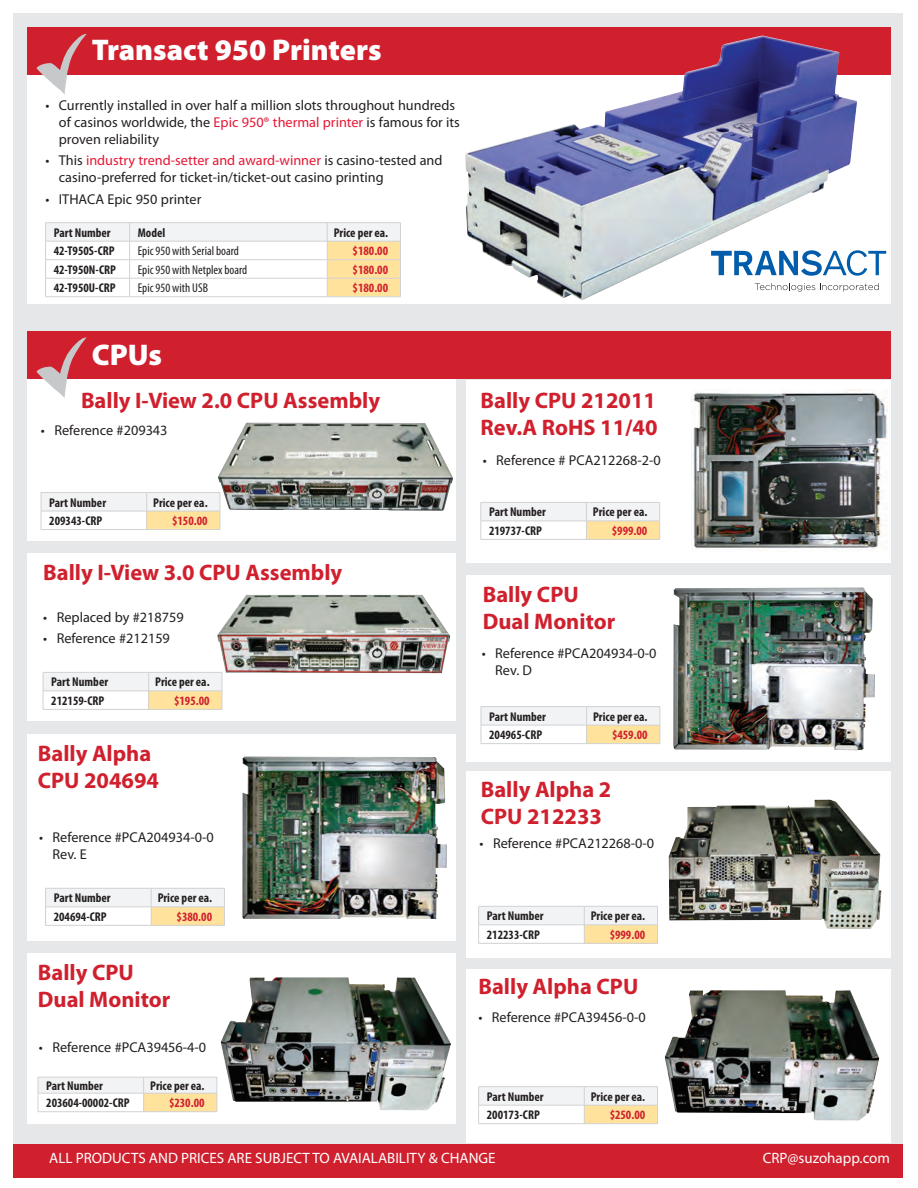
<style>
.page{position:relative;width:918px;height:1188px;background:#fff}
.page>*{position:absolute;margin:0;border:0;box-sizing:border-box;transform-origin:0 0}
.t1{font:900 30px "Myriad Pro";color:#fff}
.t2{font:700 22.5px/27px "Myriad Pro";color:#d0202e}
.t3{font:15px "Myriad Pro";color:#fff}
.t4{font:14.25px/17.1px "Myriad Pro";color:#231f20}
.Part_number_descript{font:700 condensed 12.75px "Myriad Pro";color:#231f20}
.Part_number{font:700 condensed 12.75px "Myriad Pro";color:#231f20}
.Description-full__re{font:700 condensed 12.75px "Myriad Pro";color:#d0202e}
.Description-full__re-2{font:condensed 12.75px "Myriad Pro";color:#231f20}
.s1{color:#e51836}
</style>
<div class="page">
<div style="left:14px;top:14px;width:889px;height:1130px;background:#e6e7e9"></div>
<div style="left:14px;top:1144px;width:889px;height:33px;background:#d0202e"></div>
<div style="left:27px;top:27px;width:864px;height:276px;background:#fff"></div>
<div style="left:27px;top:379px;width:429px;height:162px;background:#fff"></div>
<div style="left:27px;top:27px;width:864px;height:48px;background:#d0202e"></div>
<img style="left:465px;top:36px;width:392px;height:264px">
<div style="left:466px;top:575px;width:425px;height:186px;background:#fff"></div>
<div style="left:27px;top:734px;width:429px;height:206px;background:#fff"></div>
<div style="left:466px;top:771px;width:425px;height:187px;background:#fff"></div>
<div style="left:27px;top:953px;width:429px;height:171px;background:#fff"></div>
<div style="left:466px;top:969px;width:425px;height:173px;background:#fff"></div>
<div style="left:27px;top:332px;width:864px;height:47px;background:#d0202e"></div>
<svg style="left:37px;top:34px;width:50px;height:60px"></svg>
<svg style="left:37px;top:338px;width:49px;height:60px"></svg>
<hr style="left:45px;top:222px;width:85px;height:1px;background:#d1d2d4">
<hr style="left:130px;top:222px;width:197px;height:1px;background:#d1d2d4">
<hr style="left:327px;top:222px;width:74px;height:1px;background:#d1d2d4">
<svg style="left:45px;top:223px;width:356px;height:73px"></svg>
<hr style="left:45px;top:296px;width:85px;height:1px;background:#d1d2d4">
<hr style="left:130px;top:296px;width:197px;height:1px;background:#d1d2d4">
<hr style="left:327px;top:296px;width:74px;height:1px;background:#d1d2d4">
<hr style="left:41px;top:492px;width:106px;height:1px;background:#d1d2d4">
<hr style="left:147px;top:492px;width:73px;height:1px;background:#d1d2d4">
<svg style="left:41px;top:493px;width:180px;height:36px"></svg>
<hr style="left:41px;top:529px;width:106px;height:1px;background:#d1d2d4">
<hr style="left:147px;top:529px;width:73px;height:1px;background:#d1d2d4">
<img style="left:218px;top:423px;width:235px;height:88px">
<hr style="left:481px;top:706px;width:106px;height:1px;background:#d1d2d4">
<hr style="left:587px;top:706px;width:73px;height:1px;background:#d1d2d4">
<svg style="left:481px;top:707px;width:180px;height:36px"></svg>
<hr style="left:481px;top:743px;width:106px;height:1px;background:#d1d2d4">
<hr style="left:587px;top:743px;width:73px;height:1px;background:#d1d2d4">
<img style="left:673px;top:588px;width:202px;height:162px">
<svg style="left:45px;top:888px;width:180px;height:37px"></svg>
<hr style="left:45px;top:925px;width:106px;height:1px;background:#d1d2d4">
<hr style="left:151px;top:925px;width:74px;height:1px;background:#d1d2d4">
<svg style="left:478px;top:906px;width:180px;height:37px"></svg>
<hr style="left:478px;top:943px;width:106px;height:1px;background:#d1d2d4">
<hr style="left:584px;top:943px;width:74px;height:1px;background:#d1d2d4">
<svg style="left:38px;top:1077px;width:180px;height:35px"></svg>
<hr style="left:38px;top:1111px;width:106px;height:1px;background:#d1d2d4">
<hr style="left:144px;top:1111px;width:73px;height:1px;background:#d1d2d4">
<hr style="left:478px;top:1086px;width:106px;height:1px;background:#d1d2d4">
<hr style="left:584px;top:1086px;width:74px;height:1px;background:#d1d2d4">
<svg style="left:478px;top:1087px;width:180px;height:36px"></svg>
<hr style="left:478px;top:1123px;width:106px;height:1px;background:#d1d2d4">
<hr style="left:584px;top:1123px;width:74px;height:1px;background:#d1d2d4">
<svg style="left:711px;top:250px;width:175px;height:26px"></svg>
<svg style="left:755px;top:283px;width:124px;height:9px"></svg>
<div style="left:467px;top:380px;width:424px;height:183px;background:#fff"></div>
<svg style="left:481px;top:502px;width:179px;height:37px"></svg>
<hr style="left:481px;top:539px;width:105px;height:1px;background:#d1d2d4">
<hr style="left:586px;top:539px;width:74px;height:1px;background:#d1d2d4">
<img style="left:691px;top:390px;width:196px;height:160px">
<img style="left:242px;top:756px;width:205px;height:163px">
<img style="left:221px;top:977px;width:230px;height:133px">
<img style="left:665px;top:990px;width:214px;height:131px">
<div style="left:27px;top:554px;width:429px;height:167px;background:#fff"></div>
<svg style="left:43px;top:672px;width:180px;height:37px"></svg>
<hr style="left:43px;top:709px;width:106px;height:1px;background:#d1d2d4">
<hr style="left:149px;top:709px;width:73px;height:1px;background:#d1d2d4">
<img style="left:217px;top:595px;width:233px;height:78px">
<img style="left:669px;top:800px;width:212px;height:129px">
<p class="t1" style="left:92px;top:33px;width:291px">Transact 950 Printers</p>
<p class="t4" style="left:59px;top:96px;width:403px;text-indent:-14px">• Currently installed in over half a million slots throughout hundreds of casinos worldwide, the <span class="s1">Epic 950® thermal printer</span> is famous for its proven reliability</p>
<p class="t4" style="left:59px;top:152px;width:385px;text-indent:-14px">• This <span class="s1">industry trend-setter and award-winner</span> is casino-tested and casino-preferred for ticket-in/ticket-out casino printing</p>
<p class="t4" style="left:45px;top:190px;width:158px">• ITHACA Epic 950 printer</p>
<p class="Part_number_descript" style="left:54px;top:224px;width:58px">Part Number</p>
<p class="Part_number_descript" style="left:138px;top:224px;width:29px">Model</p>
<p class="Part_number" style="left:334px;top:224px;width:56px">Price per ea.</p>
<p class="Part_number_descript" style="left:54px;top:243px;width:62px">42-T950S-CRP</p>
<p class="Description-full__re-2" style="left:138px;top:243px;width:103px">Epic 950 with Serial board</p>
<p class="Description-full__re" style="left:353px;top:243px;width:37px">$180.00</p>
<p class="Part_number_descript" style="left:54px;top:262px;width:64px">42-T950N-CRP</p>
<p class="Description-full__re-2" style="left:138px;top:262px;width:111px">Epic 950 with Netplex board</p>
<p class="Description-full__re" style="left:353px;top:262px;width:37px">$180.00</p>
<p class="Part_number_descript" style="left:54px;top:280px;width:63px">42-T950U-CRP</p>
<p class="Description-full__re-2" style="left:138px;top:280px;width:72px">Epic 950 with USB</p>
<p class="Description-full__re" style="left:353px;top:280px;width:37px">$180.00</p>
<p class="t1" style="left:92px;top:338px;width:72px">CPUs</p>
<p class="t2" style="left:81px;top:387px;width:301px">Bally I-View 2.0 CPU Assembly</p>
<p class="t4" style="left:41px;top:422px;width:128px">• Reference #209343</p>
<p class="Part_number_descript" style="left:49px;top:494px;width:58px">Part Number</p>
<p class="Part_number" style="left:153px;top:494px;width:56px">Price per ea.</p>
<p class="Part_number_descript" style="left:49px;top:513px;width:54px">209343-CRP</p>
<p class="Description-full__re" style="left:172px;top:513px;width:37px">$150.00</p>
<p class="t2" style="left:43px;top:558px;width:301px">Bally I-View 3.0 CPU Assembly</p>
<p class="t4" style="left:43px;top:608px;width:142px">• Replaced by #218759</p>
<p class="t4" style="left:43px;top:630px;width:128px">• Reference #212159</p>
<p class="Part_number_descript" style="left:51px;top:674px;width:58px">Part Number</p>
<p class="Part_number" style="left:155px;top:674px;width:56px">Price per ea.</p>
<p class="Part_number_descript" style="left:51px;top:693px;width:54px">212159-CRP</p>
<p class="Description-full__re" style="left:174px;top:693px;width:37px">$195.00</p>
<p class="t2" style="left:38px;top:739px;width:123px">Bally Alpha<br>CPU 204694</p>
<p class="t4" style="left:52px;top:829px;width:163px;text-indent:-14px">• Reference #PCA204934-0-0<br>Rev. E</p>
<p class="Part_number_descript" style="left:54px;top:890px;width:58px">Part Number</p>
<p class="Part_number" style="left:158px;top:890px;width:56px">Price per ea.</p>
<p class="Part_number_descript" style="left:54px;top:909px;width:54px">204694-CRP</p>
<p class="Description-full__re" style="left:177px;top:909px;width:37px">$380.00</p>
<p class="t2" style="left:38px;top:958px;width:98px">Bally CPU</p>
<p class="t2" style="left:38px;top:985px;width:134px">Dual Monitor</p>
<p class="t4" style="left:39px;top:1038px;width:169px">• Reference #PCA39456-4-0</p>
<p class="Part_number_descript" style="left:46px;top:1078px;width:58px">Part Number</p>
<p class="Part_number" style="left:150px;top:1078px;width:56px">Price per ea.</p>
<p class="Part_number_descript" style="left:46px;top:1095px;width:85px">203604-00002-CRP</p>
<p class="Description-full__re" style="left:169px;top:1095px;width:37px">$230.00</p>
<p class="t2" style="left:481px;top:386px;width:179px">Bally CPU 212011<br>Rev.A RoHS 11/40</p>
<p class="t4" style="left:483px;top:452px;width:180px">• Reference # PCA212268-2-0</p>
<p class="Part_number_descript" style="left:489px;top:504px;width:58px">Part Number</p>
<p class="Part_number" style="left:593px;top:504px;width:56px">Price per ea.</p>
<p class="Part_number_descript" style="left:489px;top:523px;width:54px">219737-CRP</p>
<p class="Description-full__re" style="left:612px;top:523px;width:37px">$999.00</p>
<p class="t2" style="left:483px;top:580px;width:98px">Bally CPU</p>
<p class="t2" style="left:483px;top:607px;width:134px">Dual Monitor</p>
<p class="t4" style="left:495px;top:644px;width:163px;text-indent:-14px">• Reference #PCA204934-0-0<br>Rev. D</p>
<p class="Part_number_descript" style="left:489px;top:708px;width:58px">Part Number</p>
<p class="Part_number" style="left:593px;top:708px;width:56px">Price per ea.</p>
<p class="Part_number_descript" style="left:489px;top:727px;width:54px">204965-CRP</p>
<p class="Description-full__re" style="left:612px;top:727px;width:37px">$459.00</p>
<p class="t2" style="left:481px;top:775px;width:132px">Bally Alpha 2<br>CPU 212233</p>
<p class="t4" style="left:480px;top:835px;width:176px">• Reference #PCA212268-0-0</p>
<p class="Part_number_descript" style="left:487px;top:908px;width:58px">Part Number</p>
<p class="Part_number" style="left:591px;top:908px;width:56px">Price per ea.</p>
<p class="Part_number_descript" style="left:487px;top:927px;width:54px">212233-CRP</p>
<p class="Description-full__re" style="left:610px;top:927px;width:37px">$999.00</p>
<p class="t2" style="left:478px;top:972px;width:161px">Bally Alpha CPU</p>
<p class="t4" style="left:478px;top:1008px;width:169px">• Reference #PCA39456-0-0</p>
<p class="Part_number_descript" style="left:487px;top:1088px;width:58px">Part Number</p>
<p class="Part_number" style="left:591px;top:1088px;width:56px">Price per ea.</p>
<p class="Part_number_descript" style="left:487px;top:1107px;width:54px">200173-CRP</p>
<p class="Description-full__re" style="left:610px;top:1107px;width:37px">$250.00</p>
<p class="t3" style="left:49px;top:1148px;width:448px">ALL PRODUCTS AND PRICES ARE SUBJECT TO AVAIALABILITY &amp; CHANGE</p>
<p class="t3" style="left:763px;top:1148px;width:129px">CRP@suzohapp.com</p>
</div>
